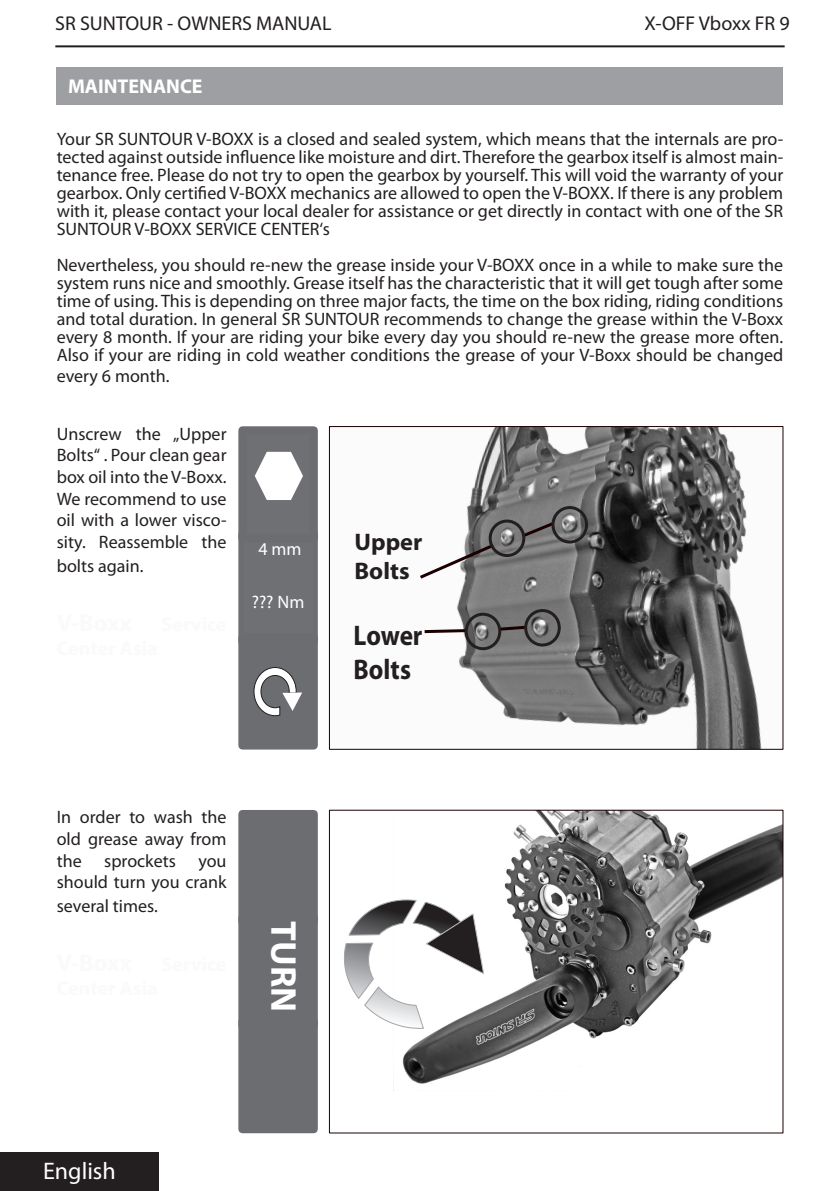
<style>
.page{position:relative;width:840px;height:1191px;background:#fff}
.page>*{position:absolute;margin:0;border:0;box-sizing:border-box;transform-origin:0 0}
.t1{font:700 36px "Myriad Pro";color:#fff}
.t2{font:700 28.4px/34px "Myriad Pro";letter-spacing:-.005em;color:#231f20;scale:.89 1}
.t3{font:700 24px/28.8px "Myriad Pro";color:#231f20}
.t4{font:24px "Myriad Pro";color:#fff}
.t5{font:20px "Myriad Pro";color:#231f20}
.t6{font:700 20px "Myriad Pro";color:#fff}
.t7{font:18px/18px "Myriad Pro";color:#231f20;text-align:justify}
.t8{font:18px "Myriad Pro";color:#fff}
</style>
<div class="page">
<hr style="left:55px;top:45px;width:729px;height:2px;background:#231f20">
<div style="left:0;top:1152px;width:159px;height:39px;background:#231f20"></div>
<hr style="left:839px;top:1152px;width:1px;height:39px;background:#231f20">
<div style="left:57px;top:68px;width:725px;height:37px;background:#9d9fa2"></div>
<div style="left:238px;top:530px;width:79px;height:116px;background:#6c6d70"></div>
<div style="left:238px;top:426px;width:79px;height:116px;background:#6f7073"></div>
<svg style="left:255px;top:452px;width:48px;height:48px"></svg>
<div style="left:238px;top:633px;width:79px;height:116px;background:#6c6d70"></div>
<svg style="left:253px;top:667px;width:49px;height:49px"></svg>
<img style="left:457px;top:428px;width:305px;height:319px">
<div style="left:329px;top:426px;width:453px;height:323px;border:1px solid #1a0000"></div>
<svg style="left:424px;top:627px;width:45px;height:7px"></svg>
<svg style="left:420px;top:541px;width:77px;height:40px"></svg>
<svg style="left:496px;top:624px;width:33px;height:8px"></svg>
<svg style="left:520px;top:520px;width:36px;height:19px"></svg>
<div style="left:524px;top:609px;width:36px;height:37px;border:3px solid #231f20;border-radius:50%"></div>
<div style="left:551px;top:506px;width:36px;height:37px;border:3px solid #231f20;border-radius:50%"></div>
<div style="left:464px;top:613px;width:37px;height:37px;border:3px solid #231f20;border-radius:50%"></div>
<div style="left:488px;top:519px;width:37px;height:38px;border:3px solid #231f20;border-radius:50%"></div>
<div style="left:238px;top:810px;width:79px;height:116px;background:#6c6d70"></div>
<div style="left:238px;top:913px;width:79px;height:116px;background:#6c6d70"></div>
<div style="left:238px;top:1017px;width:79px;height:116px;background:#6c6d70"></div>
<img style="left:393px;top:812px;width:387px;height:278px">
<svg style="left:344px;top:886px;width:200px;height:166px"></svg>
<p class="t5" style="left:55px;top:11px;width:278px">SR SUNTOUR - OWNERS MANUAL</p>
<p class="t5" style="left:644px;top:11px;width:147px">X-OFF Vboxx FR 9</p>
<p class="t6" style="left:68px;top:73px;width:136px">MAINTENANCE</p>
<p class="t7" style="left:57px;top:129px;width:727px">Your SR SUNTOUR V-BOXX is a closed and sealed system, which means that the internals are pro&shy;tected against outside influence like moisture and dirt. Therefore the gearbox itself is almost main&shy;tenance free. Please do not try to open the gearbox by yourself. This will void the warranty of your gearbox. Only certified V-BOXX mechanics are allowed to open the V-BOXX. If there is any problem with it, please contact your local dealer for assistance or get directly in contact with one of the SR SUNTOUR V-BOXX SERVICE CENTER‘s</p>
<p class="t7" style="left:57px;top:255px;width:727px">Nevertheless, you should re-new the grease inside your V-BOXX once in a while to make sure the system runs nice and smoothly. Grease itself has the characteristic that it will get tough after some time of using. This is depending on three major facts, the time on the box riding, riding conditions and total duration. In general SR SUNTOUR recommends to change the grease within the V-Boxx every 8 month. If your are riding your bike every day you should re-new the grease more often.<br>Also if your are riding in cold weather conditions the grease of your V-Boxx should be changed</p>
<p class="t7" style="left:57px;top:367px;width:114px">every 6 month.</p>
<p class="t7" style="left:57px;top:423px;width:171px;line-height:21.6px">Unscrew the „Upper Bolts“ . Pour clean gear box oil into the V-Boxx.<br>We recommend to use oil with a lower visco&shy;sity. Reassemble the</p>
<p class="t7" style="left:57px;top:556px;width:88px">bolts again.</p>
<p class="t8" style="left:258px;top:537px;width:45px">4 mm</p>
<p class="t8" style="left:251px;top:591px;width:54px">??? Nm</p>
<h3 class="t3" style="left:354px;top:527px;width:69px">Upper<br>Bolts</h3>
<h2 class="t2" style="left:353px;top:617px;width:79px">Lower<br>Bolts</h2>
<p class="t7" style="left:57px;top:806px;width:171px;line-height:21.6px">In order to wash the old grease away from the sprockets you should turn you crank</p>
<p class="t7" style="left:57px;top:897px;width:103px">several times.</p>
<h1 class="t1" style="left:307px;top:921px;width:92px;rotate:90deg">TURN</h1>
<h3 class="t4" style="left:43px;top:1155px;width:74px">English</h3>
</div>
